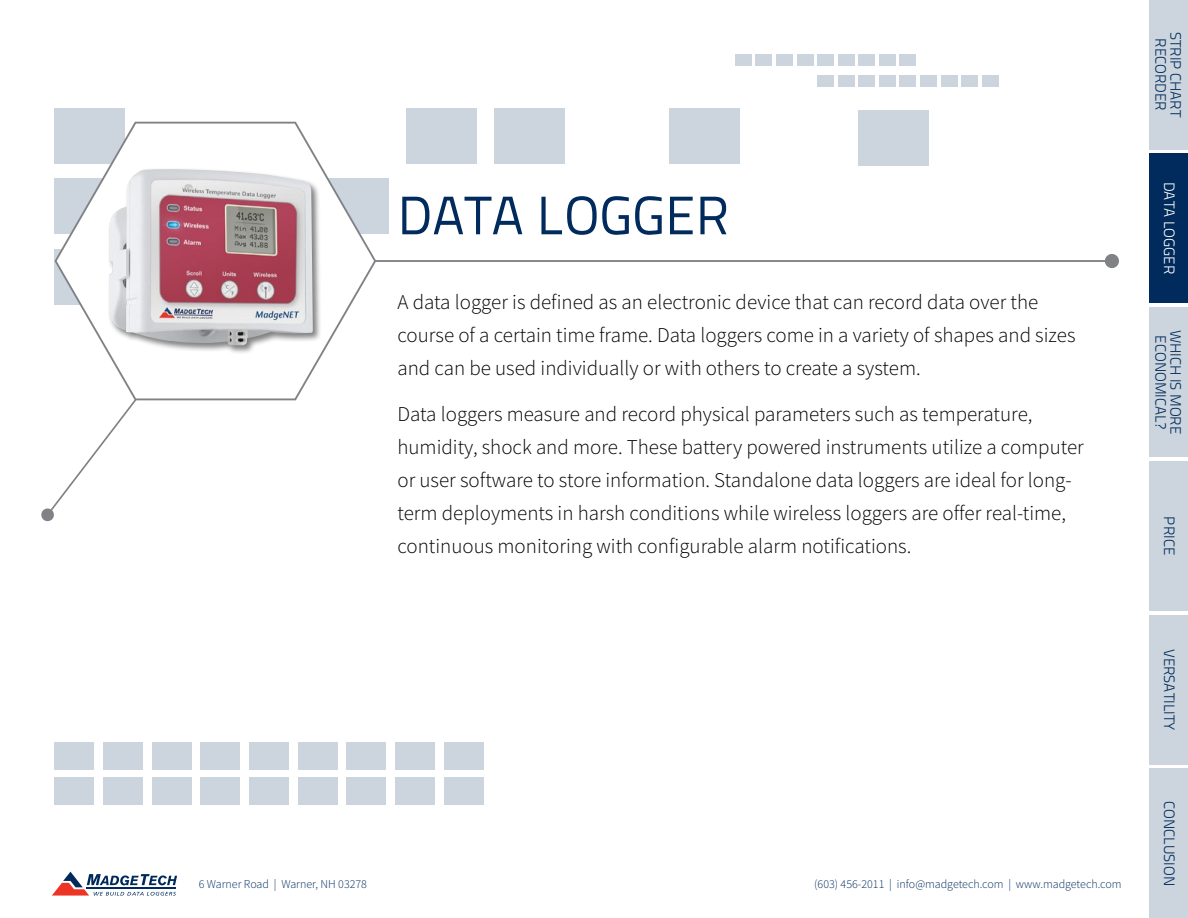
<style>
.page{position:relative;width:1188px;height:918px;background:#fff}
.page>*{position:absolute;margin:0;border:0;box-sizing:border-box;transform-origin:0 0}
.t1{font:54px "Titillium Text 22 L";color:#002b5c}
.t2{font:300 21px/33px "Source Sans Pro";color:#000}
.t3{font:300 15px/15px "Titillium Text 22 L";color:#002b5c;text-align:center}
.t4{font:300 15px "Titillium Text 22 L";color:#fff}
.t5{font:300 12px "Source Sans Pro";color:#002b5c}
</style>
<div class="page">
<svg style="left:52px;top:872px;width:125px;height:24px"></svg>
<hr style="left:87px;top:887px;width:89px;height:2px;background:#002a5b">
<div style="left:735px;top:54px;width:17px;height:12px;background:#ccd5de"></div>
<div style="left:756px;top:54px;width:16px;height:12px;background:#ccd5de"></div>
<div style="left:776px;top:54px;width:17px;height:12px;background:#ccd5de"></div>
<div style="left:797px;top:54px;width:16px;height:12px;background:#ccd5de"></div>
<div style="left:817px;top:54px;width:17px;height:12px;background:#ccd5de"></div>
<div style="left:838px;top:54px;width:16px;height:12px;background:#ccd5de"></div>
<div style="left:859px;top:54px;width:16px;height:12px;background:#ccd5de"></div>
<div style="left:879px;top:54px;width:17px;height:12px;background:#ccd5de"></div>
<div style="left:900px;top:54px;width:16px;height:12px;background:#ccd5de"></div>
<div style="left:817px;top:75px;width:17px;height:12px;background:#ccd5de"></div>
<div style="left:838px;top:75px;width:16px;height:12px;background:#ccd5de"></div>
<div style="left:859px;top:75px;width:16px;height:12px;background:#ccd5de"></div>
<div style="left:879px;top:75px;width:17px;height:12px;background:#ccd5de"></div>
<div style="left:900px;top:75px;width:16px;height:12px;background:#ccd5de"></div>
<div style="left:920px;top:75px;width:17px;height:12px;background:#ccd5de"></div>
<div style="left:941px;top:75px;width:16px;height:12px;background:#ccd5de"></div>
<div style="left:961px;top:75px;width:17px;height:12px;background:#ccd5de"></div>
<div style="left:982px;top:75px;width:17px;height:12px;background:#ccd5de"></div>
<div style="left:54px;top:108px;width:71px;height:56px;background:#ccd5de"></div>
<div style="left:406px;top:108px;width:71px;height:56px;background:#ccd5de"></div>
<div style="left:494px;top:108px;width:71px;height:56px;background:#ccd5de"></div>
<div style="left:670px;top:108px;width:70px;height:56px;background:#ccd5de"></div>
<div style="left:858px;top:110px;width:71px;height:56px;background:#ccd5de"></div>
<svg style="left:54px;top:122px;width:1065px;height:278px"></svg>
<svg style="left:57px;top:124px;width:317px;height:274px"></svg>
<svg style="left:41px;top:399px;width:95px;height:123px"></svg>
<div style="left:107px;top:167px;width:215px;height:188px;background:#000;opacity:.5"></div>
<img style="left:108px;top:169px;width:205px;height:176px">
<div style="left:54px;top:742px;width:40px;height:28px;background:#ccd5de"></div>
<div style="left:54px;top:777px;width:40px;height:28px;background:#ccd5de"></div>
<div style="left:103px;top:777px;width:39px;height:28px;background:#ccd5de"></div>
<div style="left:152px;top:777px;width:39px;height:28px;background:#ccd5de"></div>
<div style="left:201px;top:777px;width:39px;height:28px;background:#ccd5de"></div>
<div style="left:249px;top:777px;width:40px;height:28px;background:#ccd5de"></div>
<div style="left:298px;top:777px;width:39px;height:28px;background:#ccd5de"></div>
<div style="left:347px;top:777px;width:39px;height:28px;background:#ccd5de"></div>
<div style="left:396px;top:777px;width:39px;height:28px;background:#ccd5de"></div>
<div style="left:444px;top:777px;width:39px;height:28px;background:#ccd5de"></div>
<div style="left:103px;top:742px;width:39px;height:28px;background:#ccd5de"></div>
<div style="left:152px;top:742px;width:39px;height:28px;background:#ccd5de"></div>
<div style="left:201px;top:742px;width:39px;height:28px;background:#ccd5de"></div>
<div style="left:249px;top:742px;width:40px;height:28px;background:#ccd5de"></div>
<div style="left:298px;top:742px;width:39px;height:28px;background:#ccd5de"></div>
<div style="left:347px;top:742px;width:39px;height:28px;background:#ccd5de"></div>
<div style="left:396px;top:742px;width:39px;height:28px;background:#ccd5de"></div>
<div style="left:444px;top:742px;width:39px;height:28px;background:#ccd5de"></div>
<div style="left:1149px;top:0;width:39px;height:149px;background:#ccd5de"></div>
<div style="left:1149px;top:154px;width:39px;height:149px;background:#002b5c"></div>
<div style="left:1149px;top:307px;width:39px;height:149px;background:#ccd5de"></div>
<div style="left:1149px;top:461px;width:39px;height:149px;background:#ccd5de"></div>
<div style="left:1149px;top:615px;width:39px;height:149px;background:#ccd5de"></div>
<div style="left:1149px;top:769px;width:39px;height:149px;background:#ccd5de"></div>
<h1 class="t1" style="left:397px;top:175px;width:333px">DATA LOGGER</h1>
<p class="t2" style="left:397px;top:285px;width:680px">A data logger is defined as an electronic device that can record data over the course of a certain time frame. Data loggers come in a variety of shapes and sizes and can be used individually or with others to create a system.</p>
<p class="t2" style="left:397px;top:398px;width:688px">Data loggers measure and record physical parameters such as temperature, humidity, shock and more. These battery powered instruments utilize a computer or user software to store information. Standalone data loggers are ideal for long&shy;term deployments in harsh conditions while wireless loggers are offer real-time, continuous monitoring with configurable alarm notifications.</p>
<p class="t3" style="left:1184px;top:32px;width:87px;rotate:90deg">STRIP CHART<br>RECORDER</p>
<p class="t4" style="left:1180px;top:182px;width:94px;rotate:90deg">DATA LOGGER</p>
<p class="t3" style="left:1184px;top:330px;width:106px;rotate:90deg">WHICH IS MORE<br>ECONOMICAL?</p>
<p class="t3" style="left:1178px;top:516px;width:40px;rotate:90deg">PRICE</p>
<p class="t5" style="left:199px;top:877px;width:170px">6 Warner Road | Warner, NH 03278</p>
<p class="t5" style="left:814px;top:877px;width:309px">(603) 456-2011 | info@madgetech.com | www.madgetech.com</p>
<p class="t3" style="left:1178px;top:649px;width:83px;rotate:90deg">VERSATILITY</p>
<p class="t3" style="left:1178px;top:801px;width:87px;rotate:90deg">CONCLUSION</p>
</div>
